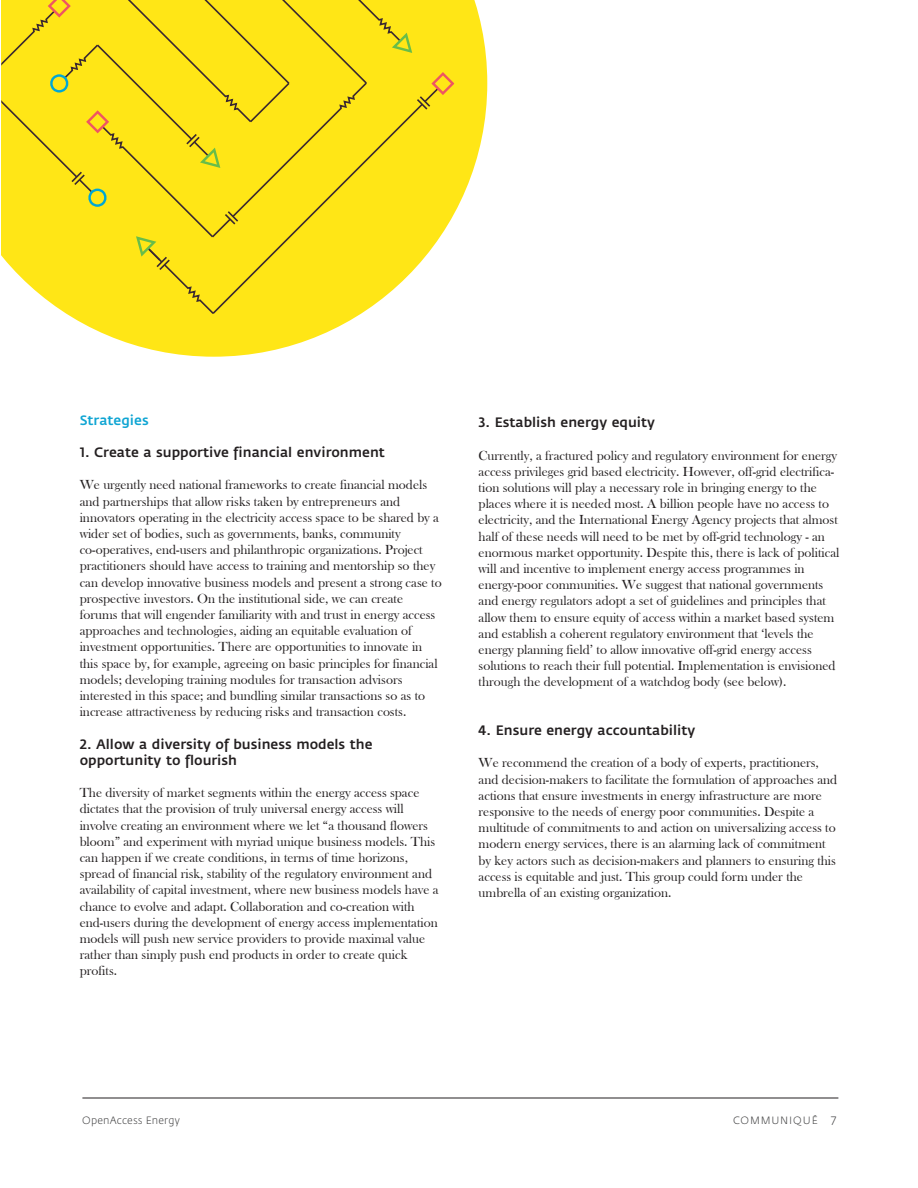
<style>
.page{position:relative;width:918px;height:1188px;background:#fff}
.page>*{position:absolute;margin:0;border:0;box-sizing:border-box;transform-origin:0 0}
.t1{font:13.5px/16.2px "Bask Old Face";color:#231f20}
.t2{font:500 13.5px/16.2px "Fedra Sans";color:#231f20}
.t3{font:500 13.5px "Fedra Sans";color:#0fa5d3}
.t4{font:300 10.5px "Fedra Sans";letter-spacing:.025em;color:#3e3e3f}
.t5{font:300 10.5px "Fedra Sans";letter-spacing:.08em;color:#3e3e3f}
.s1{font-size:12px}
</style>
<div class="page">
<hr style="left:82px;top:1098px;width:756px;height:1px;background:#231f20">
<svg style="left:70px;top:0;width:417px;height:357px"></svg>
<svg style="left:1px;top:0;width:453px;height:316px;background:#f9e221"></svg>
<p class="t3" style="left:80px;top:412px;width:71px">Strategies</p>
<p class="t2" style="left:80px;top:445px;width:307px">1. Create a supportive financial environment</p>
<p class="t1" style="left:80px;top:477px;width:364px">We urgently need national frameworks to create financial models and partnerships that allow risks taken by entrepreneurs and innovators operating in the electricity access space to be shared by a wider set of bodies, such as governments, banks, community co-operatives, end-users and philanthropic organizations. Project practitioners should have access to training and mentorship so they can develop innovative business models and present a strong case to prospective investors. On the institutional side, we can create forums that will engender familiarity with and trust in energy access approaches and technologies, aiding an equitable evaluation of investment opportunities. There are opportunities to innovate in this space by, for example, agreeing on basic principles for financial models; developing training modules for transaction advisors interested in this space; and bundling similar transactions so as to increase attractiveness by reducing risks and transaction costs.</p>
<p class="t2" style="left:80px;top:736px;width:294px">2. Allow a diversity of business models the opportunity to flourish</p>
<p class="t1" style="left:80px;top:785px;width:360px">The diversity of market segments within the energy access space dictates that the provision of truly universal energy access will involve creating an environment where we let “a thousand flowers bloom” and experiment with myriad unique business models. This can happen if we create conditions, in terms of time horizons, spread of financial risk, stability of the regulatory environment and availability of capital investment, where new business models have a chance to evolve and adapt. Collaboration and co-creation with end-users during the development of energy access implementation models will push new service providers to provide maximal value rather than simply push end products in order to create quick profits.</p>
<p class="t2" style="left:479px;top:415px;width:178px">3. Establish energy equity</p>
<p class="t1" style="left:479px;top:447px;width:362px">Currently, a fractured policy and regulatory environment for energy access privileges grid based electricity. However, off-grid electrifica&shy;tion solutions will play a necessary role in bringing energy to the places where it is needed most. A billion people have no access to electricity, and the International Energy Agency projects that almost half of these needs will need to be met by off-grid technology - an enormous market opportunity. Despite this, there is lack of political will and incentive to implement energy access programmes in energy-poor communities. We suggest that national governments and energy regulators adopt a set of guidelines and principles that allow them to ensure equity of access within a market based system and establish a coherent regulatory environment that ‘levels the energy planning field’ to allow innovative off-grid energy access solutions to reach their full potential. Implementation is envisioned through the development of a watchdog body (see below).</p>
<p class="t2" style="left:479px;top:722px;width:218px">4. Ensure energy accountability</p>
<p class="t1" style="left:479px;top:755px;width:360px">We recommend the creation of a body of experts, practitioners, and decision-makers to facilitate the formulation of approaches and actions that ensure investments in energy infrastructure are more responsive to the needs of energy poor communities. Despite a multitude of commitments to and action on universalizing access to modern energy services, there is an alarming lack of commitment by key actors such as decision-makers and planners to ensuring this access is equitable and just. This group could form under the umbrella of an existing organization.</p>
<p class="t4" style="left:82px;top:1114px;width:99px">OpenAccess Energy</p>
<p class="t5" style="left:733px;top:1114px;width:104px">COMMUNIQUÉ <span class="s1">7</span></p>
</div>
